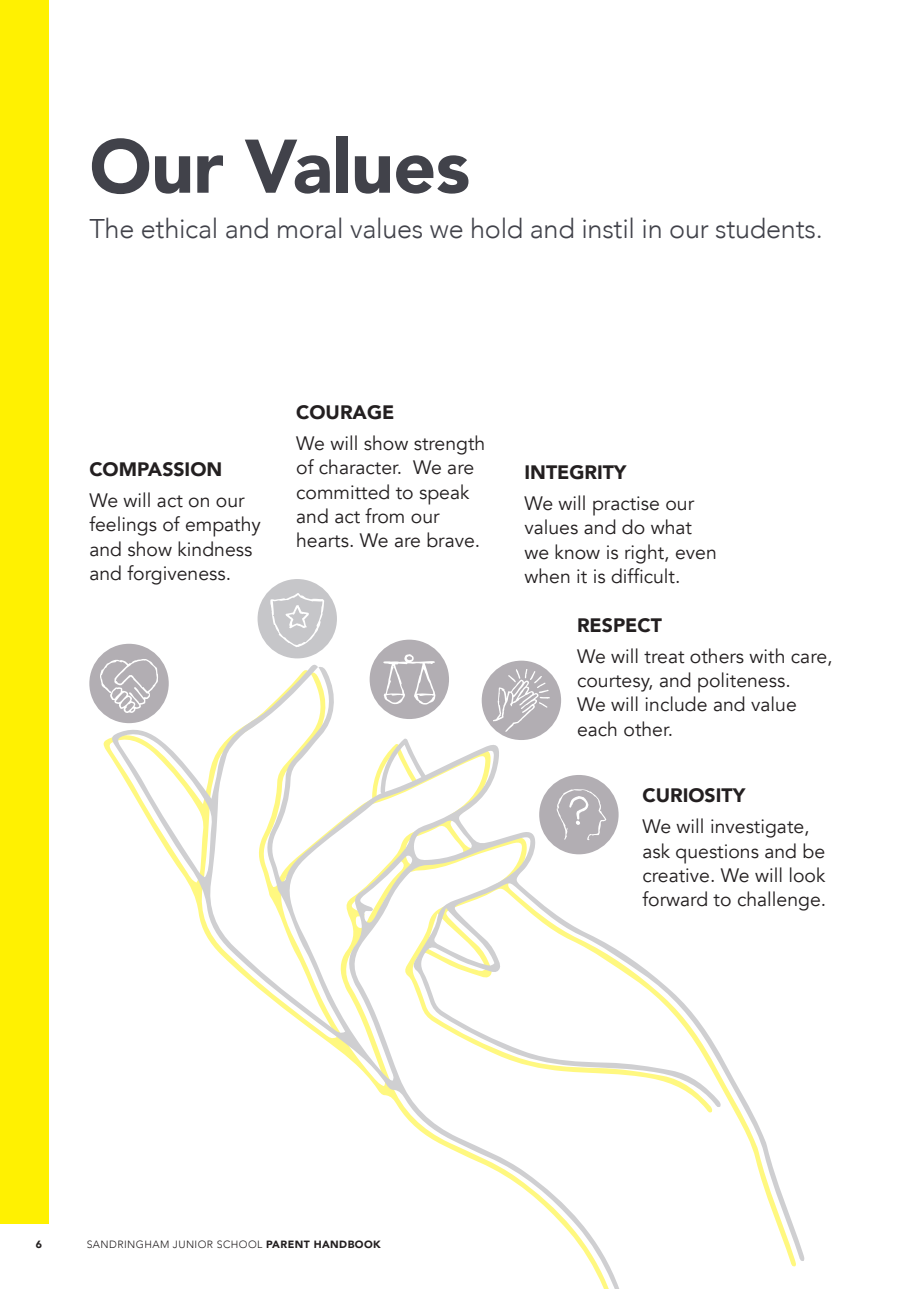
<style>
.page{position:relative;width:919px;height:1289px;background:#fff}
.page>*{position:absolute;margin:0;border:0;box-sizing:border-box;transform-origin:0 0}
.t1{font:900 75px "Avenir";letter-spacing:-.01em;color:#41424a}
.t2{font:300 27px "Avenir";letter-spacing:-.01em;color:#41424a}
.t3{font:19.35px/24.3px "Avenir";color:#231f20}
.t4{font:900 19.35px "Avenir";color:#231f20}
.t5{font:300 10.5px "Avenir";letter-spacing:.04em;color:#231f20}
.t6{font:900 10.5px "Avenir";color:#231f20}
.s1{font-weight:900}
</style>
<div class="page">
<div style="left:0;top:11px;width:49px;height:1212px;background:#fff101"></div>
<svg style="left:110px;top:664px;width:694px;height:624px"></svg>
<div style="left:89px;top:643px;width:80px;height:80px;background:#b2aeb3;border-radius:50%"></div>
<svg style="left:100px;top:659px;width:58px;height:54px"></svg>
<div style="left:257px;top:579px;width:80px;height:79px;background:#c6c6c9;border-radius:50%"></div>
<svg style="left:270px;top:593px;width:54px;height:54px"></svg>
<div style="left:539px;top:775px;width:79px;height:79px;background:#b2aeb3;border-radius:50%"></div>
<svg style="left:556px;top:789px;width:50px;height:51px"></svg>
<div style="left:369px;top:639px;width:80px;height:80px;background:#b2aeb3;border-radius:50%"></div>
<svg style="left:383px;top:654px;width:52px;height:50px"></svg>
<div style="left:481px;top:660px;width:80px;height:80px;background:#b2aeb3;border-radius:50%"></div>
<svg style="left:493px;top:668px;width:57px;height:64px"></svg>
<p class="t1" style="left:89px;top:102px;width:382px">Our Values</p>
<p class="t2" style="left:89px;top:212px;width:734px">The ethical and moral values we hold and instil in our students.</p>
<p class="t4" style="left:89px;top:452px;width:134px">COMPASSION</p>
<p class="t3" style="left:89px;top:488px;width:173px">We will act on our feelings of empathy and show kindness and forgiveness.</p>
<p class="t4" style="left:296px;top:395px;width:100px">COURAGE</p>
<p class="t3" style="left:296px;top:431px;width:191px">We will show strength of character. We are committed to speak and act from our hearts. We are brave.</p>
<p class="t4" style="left:524px;top:455px;width:104px">INTEGRITY</p>
<p class="t3" style="left:524px;top:491px;width:194px">We will practise our values and do what we know is right, even when it is difficult.</p>
<p class="t4" style="left:577px;top:608px;width:86px">RESPECT</p>
<p class="t3" style="left:577px;top:644px;width:257px">We will treat others with care, courtesy, and politeness.</p>
<p class="t3" style="left:577px;top:693px;width:221px">We will include and value each other.</p>
<p class="t4" style="left:642px;top:779px;width:104px">CURIOSITY</p>
<p class="t3" style="left:642px;top:815px;width:185px">We will investigate, ask questions and be creative. We will look forward to challenge.</p>
<p class="t6" style="left:36px;top:1235px;width:8px">6</p>
<p class="t5" style="left:87px;top:1238px;width:295px">SANDRINGHAM JUNIOR SCHOOL <span class="s1">PARENT HANDBOOK</span></p>
</div>
